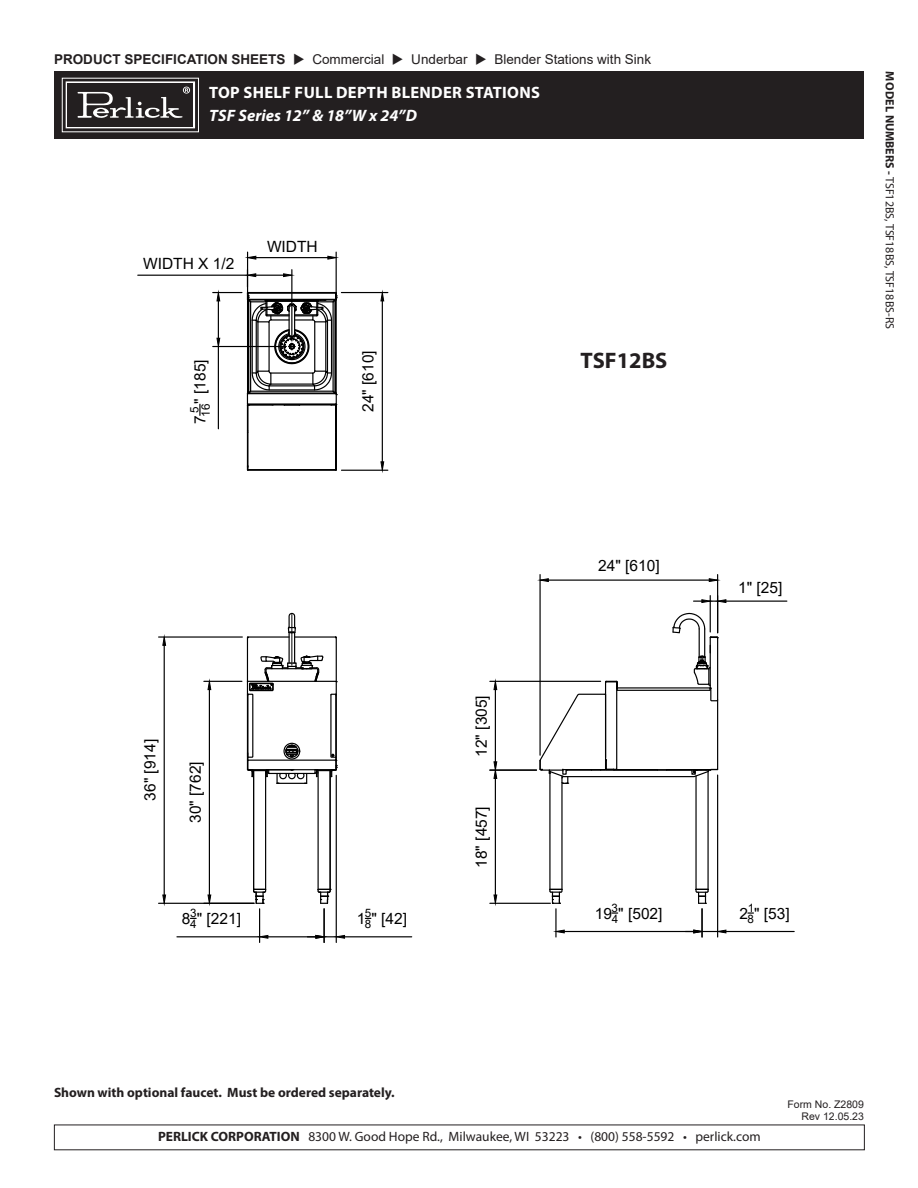
<style>
.page{position:relative;width:918px;height:1188px;background:#fff}
.page>*{position:absolute;margin:0;border:0;box-sizing:border-box;transform-origin:0 0}
.t1{font:700 22.5px "Myriad Pro";color:#231f20}
.t2{font:700 16.5px/22.5px "Myriad Pro";letter-spacing:.02em;color:#fff}
.t3{font:15.45px "Arial";color:#000}
.t4{font:13.5px "Myriad Pro";color:#231f20}
.t5{font:13.5px "Arial";color:#231f20}
.t6{font:700 13.5px "Myriad Pro";color:#231f20}
.t7{font:12px "Myriad Pro";color:#231f20}
.t8{font:11.7px "Arial";color:#000}
.t9{font:11.55px "Arial";color:#000}
.t10{font:10.5px "Arial";color:#231f20}
.s1{font-weight:700}
.s2{font-style:italic}
</style>
<div class="page">
<div style="left:54px;top:71px;width:810px;height:68px;background:#231f20"></div>
<svg style="left:65px;top:81px;width:131px;height:48px"></svg>
<svg style="left:137px;top:251px;width:658px;height:692px"></svg>
<p class="t5" style="left:54px;top:50px;width:599px"><span class="s1">PRODUCT SPECIFICATION SHEETS</span> ◆ Commercial ◆ Underbar ◆ Blender Stations with Sink</p>
<p class="t2" style="left:209px;top:81px;width:332px">TOP SHELF FULL DEPTH BLENDER STATIONS<br><span class="s2">TSF Series 12” &amp; 18”W x 24”D</span></p>
<p class="t3" style="left:143px;top:253px;width:93px">WIDTH X 1/2</p>
<p class="t3" style="left:267px;top:236px;width:52px">WIDTH</p>
<p class="t3" style="left:189px;top:417px;width:59px;rotate:-90deg"><sub>16</sub>" [185]</p>
<p class="t3" style="left:189px;top:424px;width:19px;rotate:-90deg">7<sup>5</sup></p>
<p class="t3" style="left:358px;top:412px;width:63px;rotate:-90deg">24" [610]</p>
<p class="t3" style="left:139px;top:801px;width:63px;rotate:-90deg">36" [914]</p>
<p class="t3" style="left:185px;top:823px;width:63px;rotate:-90deg">30" [762]</p>
<p class="t8" style="left:190px;top:905px;width:8px">3</p>
<p class="t3" style="left:357px;top:908px;width:52px">1<sub>8</sub>" [42]</p>
<p class="t8" style="left:365px;top:905px;width:8px">5</p>
<p class="t3" style="left:182px;top:908px;width:61px">8<sub>4</sub>" [221]</p>
<p class="t3" style="left:471px;top:757px;width:63px;rotate:-90deg">12" [305]</p>
<p class="t3" style="left:471px;top:868px;width:63px;rotate:-90deg">18" [457]</p>
<p class="t1" style="left:581px;top:346px;width:88px">TSF12BS</p>
<p class="t3" style="left:598px;top:555px;width:63px">24" [610]</p>
<p class="t3" style="left:738px;top:576px;width:46px">1" [25]</p>
<p class="t3" style="left:595px;top:903px;width:25px">19<sup>3</sup></p>
<p class="t3" style="left:612px;top:903px;width:52px"><sub>4</sub>" [502]</p>
<p class="t3" style="left:739px;top:903px;width:17px">2<sup>1</sup></p>
<p class="t3" style="left:748px;top:903px;width:44px"><sub>8</sub>" [53]</p>
<p class="t7" style="left:897px;top:71px;width:259px;rotate:90deg"><span class="s1">MODEL NUMBERS -</span> TSF12BS, TSF18BS, TSF18BS-RS</p>
<p class="t6" style="left:54px;top:1083px;width:342px">Shown with optional faucet. Must be ordered separately.</p>
<p class="t9" style="left:298px;top:1124px;width:169px">revised drawing for my approval.</p>
<p class="t4" style="left:158px;top:1128px;width:604px"><span class="s1">PERLICK CORPORATION</span> 8300 W. Good Hope Rd., Milwaukee, WI 53223 • (800) 558-5592 • perlick.com</p>
<p class="t10" style="left:788px;top:1097px;width:78px">Form No. Z2809</p>
<p class="t10" style="left:802px;top:1110px;width:64px">Rev 12.05.23</p>
</div>
